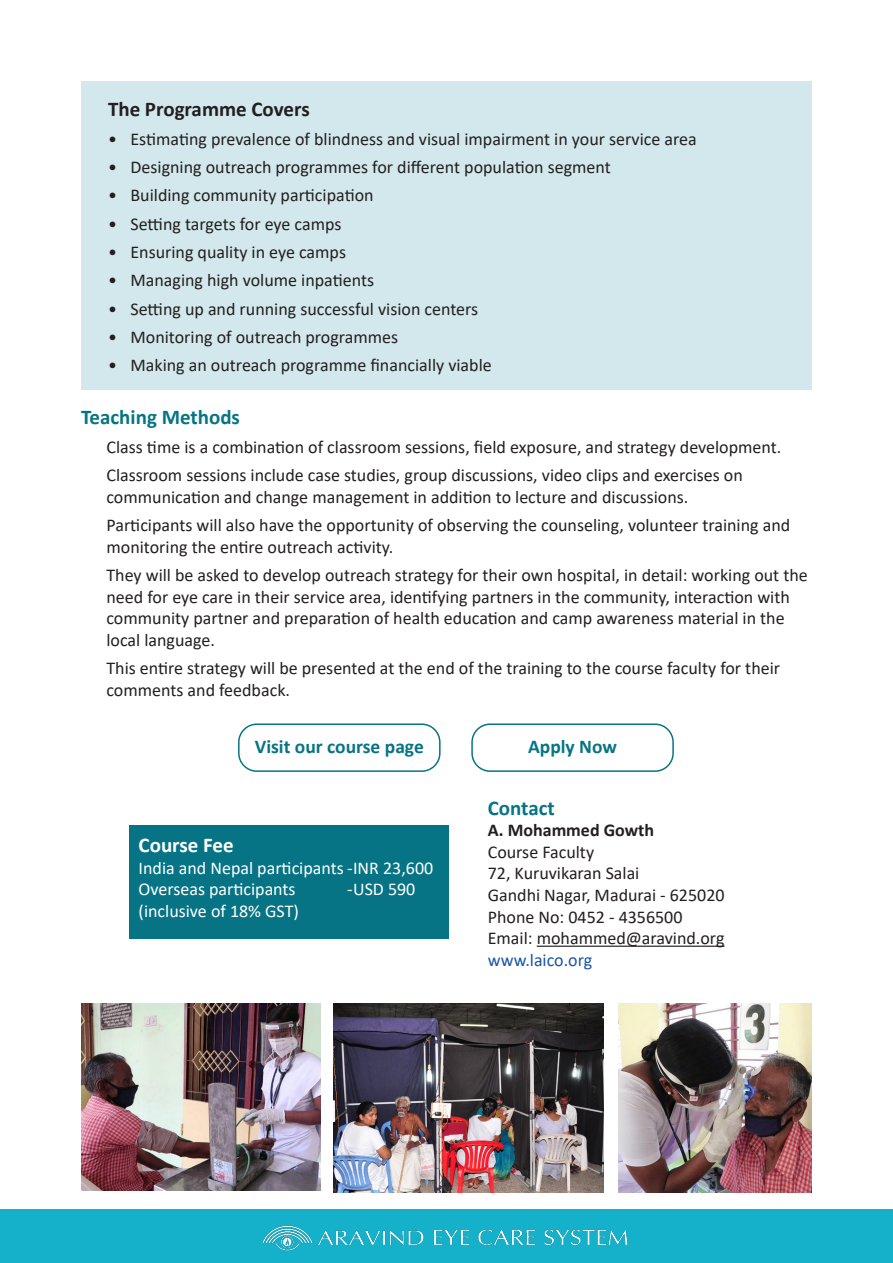
<style>
.page{position:relative;width:893px;height:1263px;background:#fff}
.page>*{position:absolute;margin:0;border:0;box-sizing:border-box;transform-origin:0 0}
.head{font:700 21px "Calibri";color:#077485}
.head-2{font:700 21px "Calibri";color:#231f20}
.t1{font:700 21px "Calibri";color:#fff}
.t2{font:700 19.5px "Calibri";color:#077485}
.body_text{font:18px/21.6px "Calibri";color:#231f20}
.hanging{font:18px "Calibri";color:#231f20}
.t3{font:18px "Calibri";color:#fff}
.t4{font:700 18px "Calibri";color:#231f20}
.body_text-2{font:18px "Calibri";color:#1855a5}
</style>
<div class="page">
<div style="left:130px;top:825px;width:319px;height:114px;background:#077485"></div>
<div style="left:81px;top:81px;width:731px;height:308px;background:#d2e8ec"></div>
<div style="left:1px;top:1210px;width:891px;height:52px;background:#15b0ca"></div>
<div style="left:0;top:1209px;width:893px;height:54px;border:2px solid #15b0ca"></div>
<img style="left:262px;top:1225px;width:366px;height:26px">
<hr style="left:537px;top:946px;width:187px;height:1px;background:#231f20">
<img style="left:81px;top:1003px;width:240px;height:188px">
<img style="left:333px;top:1003px;width:270px;height:189px">
<img style="left:619px;top:1003px;width:193px;height:189px">
<div style="left:238px;top:723px;width:203px;height:49px;border:2px solid #077485;border-radius:18px"></div>
<div style="left:471px;top:723px;width:203px;height:49px;border:2px solid #077485;border-radius:18px"></div>
<p class="head-2" style="left:108px;top:94px;width:203px">The Programme Covers</p>
<p class="hanging" style="left:108px;top:126px;width:590px">• Estimating prevalence of blindness and visual impairment in your service area</p>
<p class="hanging" style="left:108px;top:154px;width:504px">• Designing outreach programmes for different population segment</p>
<p class="hanging" style="left:108px;top:183px;width:267px">• Building community participation</p>
<p class="hanging" style="left:108px;top:211px;width:235px">• Setting targets for eye camps</p>
<p class="hanging" style="left:108px;top:240px;width:240px">• Ensuring quality in eye camps</p>
<p class="hanging" style="left:108px;top:268px;width:268px">• Managing high volume inpatients</p>
<p class="hanging" style="left:108px;top:296px;width:372px">• Setting up and running successful vision centers</p>
<p class="hanging" style="left:108px;top:325px;width:292px">• Monitoring of outreach programmes</p>
<p class="hanging" style="left:108px;top:353px;width:385px">• Making an outreach programme financially viable</p>
<p class="head" style="left:81px;top:403px;width:161px">Teaching Methods</p>
<p class="body_text" style="left:106px;top:436px;width:676px">Class time is a combination of classroom sessions, field exposure, and strategy development.</p>
<p class="body_text" style="left:106px;top:464px;width:638px">Classroom sessions include case studies, group discussions, video clips and exercises on communication and change management in addition to lecture and discussions.</p>
<p class="body_text" style="left:106px;top:514px;width:685px">Participants will also have the opportunity of observing the counseling, volunteer training and monitoring the entire outreach activity.</p>
<p class="body_text" style="left:106px;top:564px;width:703px">They will be asked to develop outreach strategy for their own hospital, in detail: working out the need for eye care in their service area, identifying partners in the community, interaction with community partner and preparation of health education and camp awareness material in the local language.</p>
<p class="body_text" style="left:106px;top:657px;width:675px">This entire strategy will be presented at the end of the training to the course faculty for their comments and feedback.</p>
<p class="t2" style="left:255px;top:733px;width:170px">Visit our course page</p>
<p class="t2" style="left:528px;top:733px;width:90px">Apply Now</p>
<p class="t1" style="left:139px;top:830px;width:97px">Course Fee</p>
<p class="t3" style="left:139px;top:855px;width:296px">India and Nepal participants - INR 23,600</p>
<p class="t3" style="left:139px;top:877px;width:159px">Overseas participants</p>
<p class="t3" style="left:347px;top:877px;width:70px">- USD 590</p>
<p class="t3" style="left:139px;top:898px;width:162px">(inclusive of 18% GST)</p>
<p class="head" style="left:488px;top:793px;width:68px">Contact</p>
<p class="t4" style="left:488px;top:817px;width:168px">A. Mohammed Gowth</p>
<p class="body_text" style="left:488px;top:840px;width:108px">Course Faculty</p>
<p class="body_text" style="left:488px;top:862px;width:153px">72, Kuruvikaran Salai</p>
<p class="body_text" style="left:488px;top:884px;width:238px">Gandhi Nagar, Madurai - 625020</p>
<p class="body_text" style="left:488px;top:905px;width:196px">Phone No: 0452 - 4356500</p>
<p class="body_text" style="left:488px;top:927px;width:238px">Email: mohammed@aravind.org</p>
<p class="body_text-2" style="left:488px;top:947px;width:106px">www.laico.org</p>
</div>
